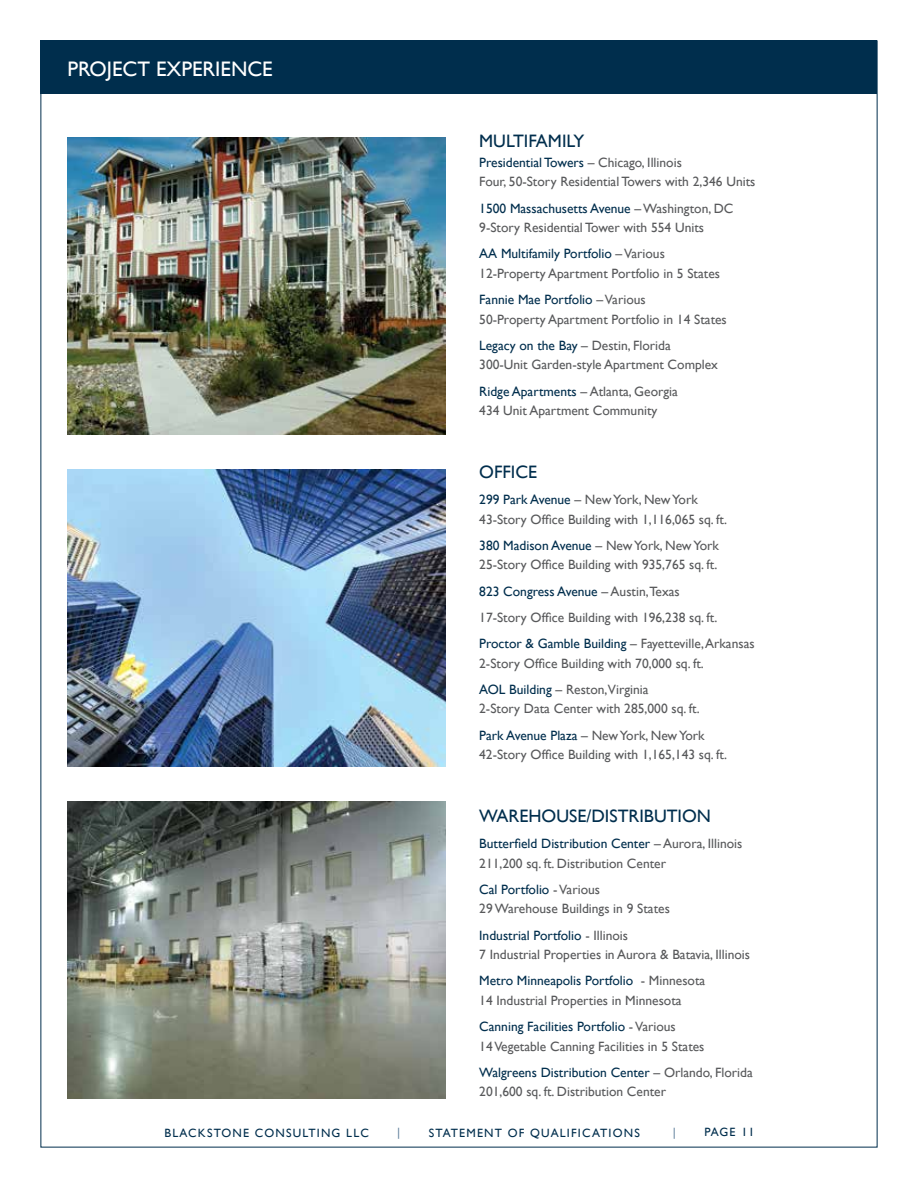
<style>
.page{position:relative;width:918px;height:1188px;background:#fff}
.page>*{position:absolute;margin:0;border:0;box-sizing:border-box;transform-origin:0 0}
.t1{font:21px "Gill Sans";color:#fff}
.t2{font:18px "Gill Sans";color:#002e4d}
.t3{font:13.5px/19.5px "Gill Sans";color:#58595b}
.t4{font:12px "Gill Sans";letter-spacing:.1em;color:#002e4d}
.t5{font:12px "Gill Sans";color:#5e7e9a}
.s1{color:#002e4d}
</style>
<div class="page">
<img style="left:68px;top:138px;width:377px;height:297px">
<img style="left:68px;top:470px;width:378px;height:297px">
<img style="left:68px;top:801px;width:378px;height:297px">
<div style="left:40px;top:40px;width:838px;height:54px;background:#002e4d"></div>
<h1 class="t1" style="left:68px;top:57px;width:207px">PROJECT EXPERIENCE</h1>
<h2 class="t2" style="left:479px;top:131px;width:107px">MULTIFAMILY</h2>
<p class="t3" style="left:479px;top:152px;width:278px"><span class="s1">Presidential Towers</span> – Chicago, Illinois<br>Four, 50-Story Residential Towers with 2,346 Units</p>
<p class="t3" style="left:479px;top:198px;width:256px"><span class="s1">1500 Massachusetts Avenue</span> – Washington, DC<br>9-Story Residential Tower with 554 Units</p>
<p class="t3" style="left:479px;top:244px;width:242px"><span class="s1">AA Multifamily Portfolio</span> – Various<br>12-Property Apartment Portfolio in 5 States</p>
<p class="t3" style="left:479px;top:290px;width:249px"><span class="s1">Fannie Mae Portfolio</span> – Various<br>50-Property Apartment Portfolio in 14 States</p>
<p class="t3" style="left:479px;top:335px;width:240px"><span class="s1">Legacy on the Bay</span> – Destin, Florida<br>300-Unit Garden-style Apartment Complex</p>
<p class="t3" style="left:479px;top:381px;width:200px"><span class="s1">Ridge Apartments</span> – Atlanta, Georgia<br>434 Unit Apartment Community</p>
<h2 class="t2" style="left:479px;top:461px;width:59px">OFFICE</h2>
<p class="t3" style="left:479px;top:490px;width:249px"><span class="s1">299 Park Avenue</span> – New York, New York<br>43-Story Office Building with 1,116,065 sq. ft.</p>
<p class="t3" style="left:479px;top:535px;width:241px"><span class="s1">380 Madison Avenue</span> – New York, New York<br>25-Story Office Building with 935,765 sq. ft.</p>
<p class="t3" style="left:479px;top:578px;width:277px;line-height:26.2px"><span class="s1">823 Congress Avenue</span> – Austin,Texas<br>17-Story Office Building with 196,238 sq. ft.<br><span class="s1">Proctor &amp; Gamble Building</span> – Fayetteville, Arkansas</p>
<p class="t3" style="left:479px;top:650px;width:226px;line-height:26.2px">2-Story Office Building with 70,000 sq. ft.<br><span class="s1">AOL Building</span> – Reston,Virginia</p>
<p class="t3" style="left:479px;top:696px;width:227px;line-height:26.2px">2-Story Data Center with 285,000 sq. ft.<br><span class="s1">Park Avenue Plaza</span> – New York, New York</p>
<p class="t3" style="left:479px;top:745px;width:249px">42-Story Office Building with 1,165,143 sq. ft.</p>
<h2 class="t2" style="left:479px;top:805px;width:233px">WAREHOUSE/DISTRIBUTION</h2>
<p class="t3" style="left:479px;top:834px;width:265px"><span class="s1">Butterfield Distribution Center</span> – Aurora, Illinois<br>211,200 sq. ft. Distribution Center</p>
<p class="t3" style="left:479px;top:879px;width:192px"><span class="s1">Cal Portfolio</span> - Various<br>29 Warehouse Buildings in 9 States</p>
<p class="t3" style="left:479px;top:925px;width:272px"><span class="s1">Industrial Portfolio</span> - Illinois<br>7 Industrial Properties in Aurora &amp; Batavia, Illinois</p>
<p class="t3" style="left:479px;top:971px;width:228px"><span class="s1">Metro Minneapolis Portfolio</span> - Minnesota<br>14 Industrial Properties in Minnesota</p>
<p class="t3" style="left:479px;top:1017px;width:227px"><span class="s1">Canning Facilities Portfolio</span> - Various<br>14 Vegetable Canning Facilities in 5 States</p>
<p class="t3" style="left:479px;top:1062px;width:275px"><span class="s1">Walgreens Distribution Center</span> – Orlando, Florida<br>201,600 sq. ft. Distribution Center</p>
<p class="t4" style="left:165px;top:1126px;width:206px">BLACKSTONE CONSULTING LLC</p>
<p class="t5" style="left:397px;top:1125px;width:5px">|</p>
<p class="t4" style="left:429px;top:1126px;width:213px">STATEMENT OF QUALIFICATIONS</p>
<p class="t5" style="left:673px;top:1125px;width:5px">|</p>
<p class="t4" style="left:704px;top:1125px;width:52px">PAGE 11</p>
</div>
